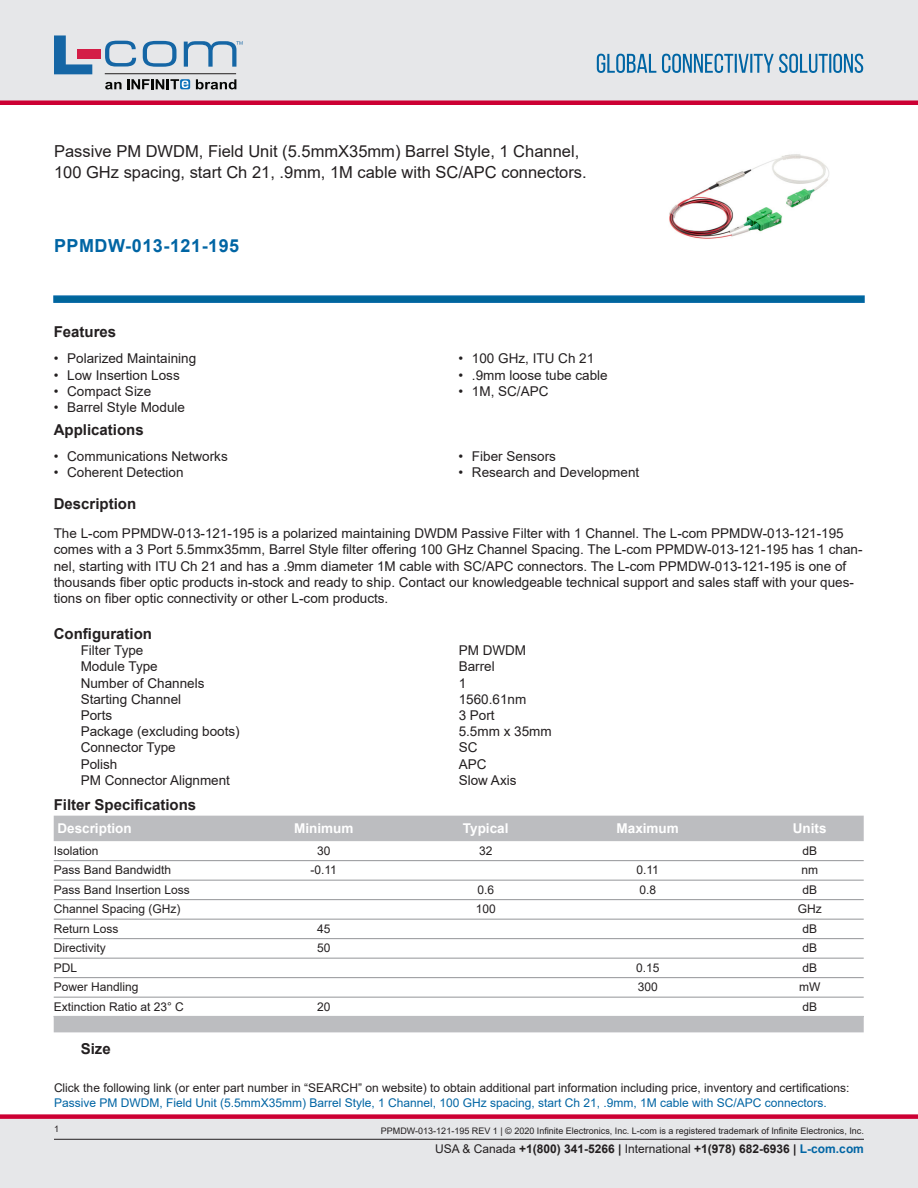
<style>
.page{position:relative;width:918px;height:1188px;background:#fff}
.page>*{position:absolute;margin:0;border:0;box-sizing:border-box;transform-origin:0 0}
.PN{font:700 18px "Arial";letter-spacing:.03em;color:#0065a4}
.Web_Description_Para{font:16.5px/21px "Arial";color:#231f20}
.LCOM_Section_Header{font:700 15px "Arial";color:#231f20}
.Table-Body{font:700 15px "Arial";color:#231f20}
.Head1{font:700 15px "Arial";color:#231f20}
.Specs_Para{font:700 15px "Arial";color:#231f20}
.MarketingDescription{font:13.5px/16.2px "Arial";color:#231f20}
.Specs_Para-2{font:13.5px "Arial";color:#231f20}
.LCOM_Table_Header_Mi{font:700 13.5px "Arial";color:#fff}
.Description_and_PN_L{font:12px/14.4px "Arial";color:#231f20}
.Table-Body-2{font:12px "Arial";color:#231f20}
.t1{font:700 12px "Arial";color:#231f20}
.t2{font:9px "Arial";color:#231f20}
.s1{color:#0065a4}
.s2{font-weight:400}
</style>
<div class="page">
<div style="left:0;top:1119px;width:918px;height:69px;background:#e6e7e9"></div>
<div style="left:0;top:1114px;width:918px;height:5px;background:#c03"></div>
<div style="left:0;top:0;width:918px;height:102px;background:#e6e7e9"></div>
<div style="left:0;top:100px;width:918px;height:5px;background:#c03"></div>
<hr style="left:54px;top:1139px;width:810px;height:1px;background:#231f20">
<svg style="left:597px;top:54px;width:266px;height:19px"></svg>
<svg style="left:53px;top:295px;width:812px;height:8px;background:#0f6ea3"></svg>
<hr style="left:105px;top:73px;width:131px;height:1px;background:#211e1e">
<svg style="left:54px;top:35px;width:38px;height:39px"></svg>
<svg style="left:143px;top:41px;width:34px;height:26px"></svg>
<svg style="left:105px;top:41px;width:31px;height:26px"></svg>
<div style="left:77px;top:49px;width:23px;height:10px;background:#d41e47"></div>
<svg style="left:180px;top:79px;width:10px;height:10px"></svg>
<svg style="left:196px;top:79px;width:40px;height:10px"></svg>
<svg style="left:105px;top:79px;width:83px;height:10px"></svg>
<svg style="left:184px;top:41px;width:59px;height:26px"></svg>
<img style="left:669px;top:154px;width:160px;height:85px">
<div style="left:54px;top:816px;width:810px;height:25px;background:#bcbdc0"></div>
<hr style="left:54px;top:860px;width:810px;height:1px;background:#939598">
<hr style="left:54px;top:880px;width:810px;height:1px;background:#939598">
<hr style="left:54px;top:899px;width:810px;height:1px;background:#939598">
<hr style="left:54px;top:919px;width:810px;height:1px;background:#939598">
<hr style="left:54px;top:938px;width:810px;height:1px;background:#939598">
<hr style="left:54px;top:958px;width:810px;height:1px;background:#939598">
<hr style="left:54px;top:977px;width:810px;height:1px;background:#939598">
<hr style="left:54px;top:997px;width:810px;height:1px;background:#939598">
<div style="left:54px;top:1016px;width:810px;height:16px;background:#bcbdc0"></div>
<h1 class="Web_Description_Para" style="left:54px;top:141px;width:534px">Passive PM DWDM, Field Unit (5.5mmX35mm) Barrel Style, 1 Channel,<br>100 GHz spacing, start Ch 21, .9mm, 1M cable with SC/APC connectors.</h1>
<p class="PN" style="left:54px;top:233px;width:187px">PPMDW-013-121-195</p>
<p class="LCOM_Section_Header" style="left:54px;top:321px;width:64px">Features</p>
<p class="MarketingDescription" style="left:54px;top:350px;width:144px">• Polarized Maintaining</p>
<p class="MarketingDescription" style="left:54px;top:367px;width:128px">• Low Insertion Loss</p>
<p class="MarketingDescription" style="left:54px;top:383px;width:99px">• Compact Size</p>
<p class="MarketingDescription" style="left:54px;top:399px;width:133px">• Barrel Style Module</p>
<p class="LCOM_Section_Header" style="left:54px;top:419px;width:92px">Applications</p>
<p class="MarketingDescription" style="left:54px;top:448px;width:176px">• Communications Networks</p>
<p class="MarketingDescription" style="left:54px;top:464px;width:131px">• Coherent Detection</p>
<p class="MarketingDescription" style="left:458px;top:350px;width:137px">• 100 GHz, ITU Ch 21</p>
<p class="MarketingDescription" style="left:458px;top:367px;width:151px">• .9mm loose tube cable</p>
<p class="MarketingDescription" style="left:458px;top:383px;width:92px">• 1M, SC/APC</p>
<p class="MarketingDescription" style="left:458px;top:448px;width:99px">• Fiber Sensors</p>
<p class="MarketingDescription" style="left:458px;top:464px;width:182px">• Research and Development</p>
<p class="LCOM_Section_Header" style="left:54px;top:493px;width:84px">Description</p>
<p class="MarketingDescription" style="left:54px;top:525px;width:810px">The L-com PPMDW-013-121-195 is a polarized maintaining DWDM Passive Filter with 1 Channel. The L-com PPMDW-013-121-195 comes with a 3 Port 5.5mmx35mm, Barrel Style filter offering 100 GHz Channel Spacing. The L-com PPMDW-013-121-195 has 1 chan&shy;nel, starting with ITU Ch 21 and has a .9mm diameter 1M cable with SC/APC connectors. The L-com PPMDW-013-121-195 is one of thousands fiber optic products in-stock and ready to ship. Contact our knowledgeable technical support and sales staff with your ques&shy;tions on fiber optic connectivity or other L-com products.</p>
<p class="Head1" style="left:54px;top:623px;width:100px">Configuration</p>
<p class="Specs_Para-2" style="left:81px;top:641px;width:64px">Filter Type</p>
<p class="Specs_Para-2" style="left:459px;top:641px;width:69px">PM DWDM</p>
<p class="Specs_Para-2" style="left:81px;top:657px;width:79px">Module Type</p>
<p class="Specs_Para-2" style="left:459px;top:657px;width:38px">Barrel</p>
<p class="Specs_Para-2" style="left:81px;top:674px;width:125px">Number of Channels</p>
<p class="Specs_Para-2" style="left:459px;top:674px;width:9px">1</p>
<p class="Specs_Para-2" style="left:81px;top:690px;width:102px">Starting Channel</p>
<p class="Specs_Para-2" style="left:459px;top:690px;width:69px">1560.61nm</p>
<p class="Specs_Para-2" style="left:81px;top:706px;width:33px">Ports</p>
<p class="Specs_Para-2" style="left:459px;top:706px;width:38px">3 Port</p>
<p class="Specs_Para-2" style="left:81px;top:722px;width:161px">Package (excluding boots)</p>
<p class="Specs_Para-2" style="left:459px;top:722px;width:95px">5.5mm x 35mm</p>
<p class="Specs_Para-2" style="left:81px;top:738px;width:97px">Connector Type</p>
<p class="Specs_Para-2" style="left:459px;top:738px;width:20px">SC</p>
<p class="Specs_Para-2" style="left:81px;top:755px;width:38px">Polish</p>
<p class="Specs_Para-2" style="left:459px;top:755px;width:29px">APC</p>
<p class="Specs_Para-2" style="left:81px;top:771px;width:151px">PM Connector Alignment</p>
<p class="Specs_Para-2" style="left:459px;top:771px;width:59px">Slow Axis</p>
<p class="Table-Body" style="left:54px;top:794px;width:144px">Filter Specifications</p>
<p class="LCOM_Table_Header_Mi" style="left:57px;top:819px;width:76px">Description</p>
<p class="LCOM_Table_Header_Mi" style="left:294px;top:819px;width:61px">Minimum</p>
<p class="LCOM_Table_Header_Mi" style="left:463px;top:819px;width:47px">Typical</p>
<p class="LCOM_Table_Header_Mi" style="left:617px;top:819px;width:64px">Maximum</p>
<p class="LCOM_Table_Header_Mi" style="left:793px;top:819px;width:35px">Units</p>
<p class="Table-Body-2" style="left:54px;top:842px;width:46px">Isolation</p>
<p class="Table-Body-2" style="left:317px;top:842px;width:15px">30</p>
<p class="Table-Body-2" style="left:479px;top:842px;width:15px">32</p>
<p class="Table-Body-2" style="left:802px;top:842px;width:16px">dB</p>
<p class="Table-Body-2" style="left:54px;top:862px;width:119px">Pass Band Bandwidth</p>
<p class="Table-Body-2" style="left:310px;top:862px;width:28px">-0.11</p>
<p class="Table-Body-2" style="left:636px;top:862px;width:24px">0.11</p>
<p class="Table-Body-2" style="left:801px;top:862px;width:18px">nm</p>
<p class="Table-Body-2" style="left:54px;top:881px;width:138px">Pass Band Insertion Loss</p>
<p class="Table-Body-2" style="left:477px;top:881px;width:18px">0.6</p>
<p class="Table-Body-2" style="left:639px;top:881px;width:18px">0.8</p>
<p class="Table-Body-2" style="left:802px;top:881px;width:16px">dB</p>
<p class="Table-Body-2" style="left:54px;top:901px;width:128px">Channel Spacing (GHz)</p>
<p class="Table-Body-2" style="left:476px;top:901px;width:22px">100</p>
<p class="Table-Body-2" style="left:798px;top:901px;width:25px">GHz</p>
<p class="Table-Body-2" style="left:54px;top:920px;width:66px">Return Loss</p>
<p class="Table-Body-2" style="left:317px;top:920px;width:15px">45</p>
<p class="Table-Body-2" style="left:802px;top:920px;width:16px">dB</p>
<p class="Table-Body-2" style="left:54px;top:940px;width:53px">Directivity</p>
<p class="Table-Body-2" style="left:317px;top:940px;width:15px">50</p>
<p class="Table-Body-2" style="left:802px;top:940px;width:16px">dB</p>
<p class="Table-Body-2" style="left:54px;top:959px;width:25px">PDL</p>
<p class="Table-Body-2" style="left:636px;top:959px;width:25px">0.15</p>
<p class="Table-Body-2" style="left:802px;top:959px;width:16px">dB</p>
<p class="Table-Body-2" style="left:54px;top:979px;width:86px">Power Handling</p>
<p class="Table-Body-2" style="left:638px;top:979px;width:22px">300</p>
<p class="Table-Body-2" style="left:799px;top:979px;width:23px">mW</p>
<p class="Table-Body-2" style="left:54px;top:998px;width:132px">Extinction Ratio at 23° C</p>
<p class="Table-Body-2" style="left:317px;top:998px;width:15px">20</p>
<p class="Table-Body-2" style="left:802px;top:998px;width:16px">dB</p>
<p class="Specs_Para" style="left:81px;top:1038px;width:32px">Size</p>
<p class="Description_and_PN_L" style="left:54px;top:1081px;width:797px">Click the following link (or enter part number in “SEARCH” on website) to obtain additional part information including price, inventory and certifications:<br><span class="s1">Passive PM DWDM, Field Unit (5.5mmX35mm) Barrel Style, 1 Channel, 100 GHz spacing, start Ch 21, .9mm, 1M cable with SC/APC connectors.</span></p>
<p class="t2" style="left:54px;top:1123px;width:7px">1</p>
<p class="t2" style="left:381px;top:1125px;width:484px">PPMDW-013-121-195 REV 1 | © 2020 Infinite Electronics, Inc. L-com is a registered trademark of Infinite Electronics, Inc.</p>
<p class="t1" style="left:435px;top:1140px;width:430px"><span class="s2">USA &amp; Canada</span> +1(800) 341-5266 | <span class="s2">International</span> +1(978) 682-6936 | <span class="s1">L-com.com</span></p>
</div>
